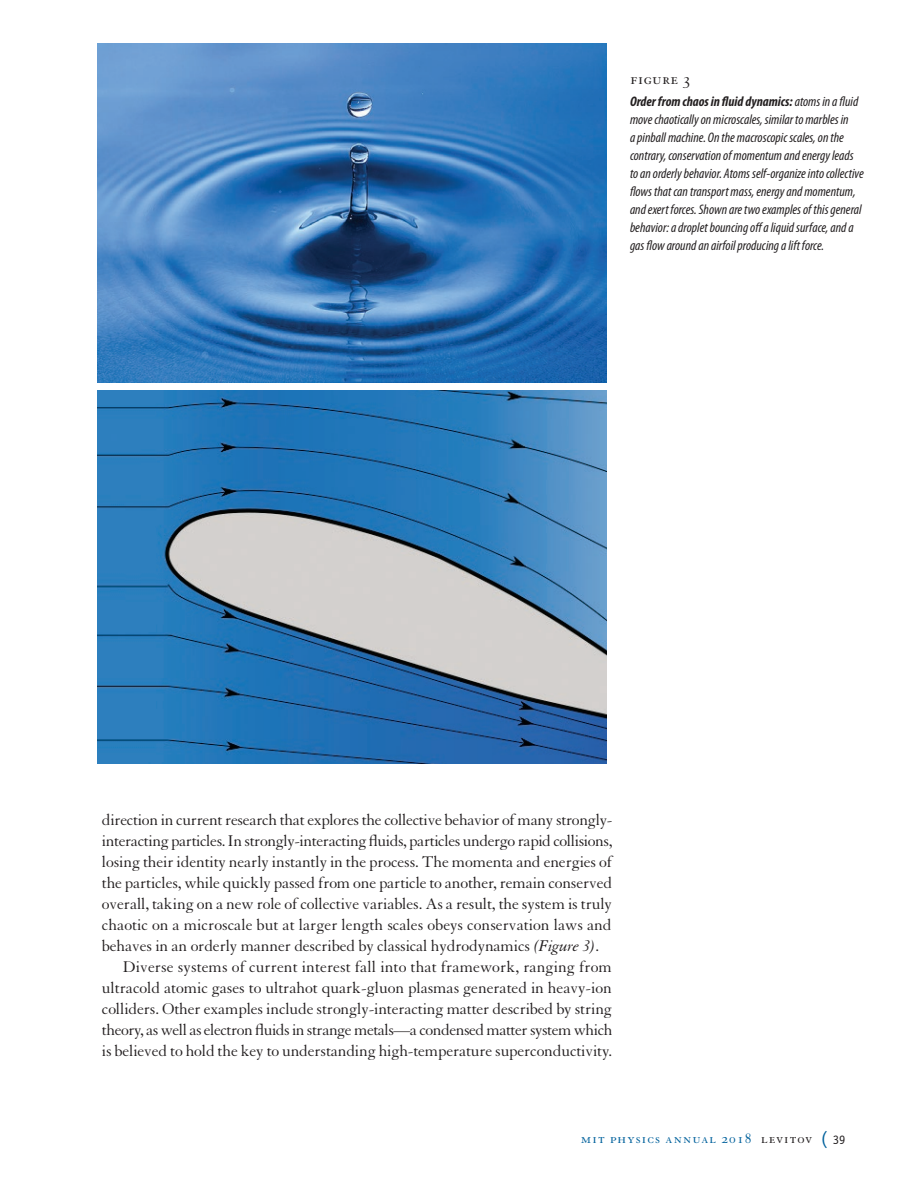
<style>
.page{position:relative;width:918px;height:1188px;background:#fff}
.page>*{position:absolute;margin:0;border:0;box-sizing:border-box;transform-origin:0 0}
.Feature_A_Figure_Tit{font:17.25px "Granjon SC";letter-spacing:.03em;color:#231f20}
.Feature_A_Body_11_25{font:16.8px/21px "Granjon";letter-spacing:-.01em;color:#231f20;text-align:justify}
.t1{font:15px "Granjon SC";letter-spacing:.075em;color:#00619c}
.Feature_A_Figure_Tex{font:italic condensed 13.8px/18px "Myriad Pro";color:#231f20}
.s1{font-weight:700}
.s2{font-style:italic}
.s3{color:#231f20}
.s4{font-family:"Officina San ITC Book SC";font-size:18px}
.s5{font-family:"Officina San ITC Book SC";font-size:12.75px;color:#231f20}
</style>
<div class="page">
<img style="left:98px;top:43px;width:508px;height:340px">
<img style="left:98px;top:390px;width:508px;height:373px">
<p class="Feature_A_Figure_Tit" style="left:630px;top:69px;width:62px">figure 3</p>
<p class="Feature_A_Figure_Tex" style="left:630px;top:93px;width:235px"><span class="s1">Order from chaos in fluid dynamics:</span> atoms in a fluid move chaotically on microscales, similar to marbles in<br>a pinball machine. On the macroscopic scales, on the contrary, conservation of momentum and energy leads to an orderly behavior. Atoms self-organize into collective flows that can transport mass, energy and momentum, and exert forces. Shown are two examples of this general behavior: a droplet bouncing off a liquid surface, and a gas flow around an airfoil producing a lift force.</p>
<p class="Feature_A_Body_11_25" style="left:102px;top:810px;width:512px">direction in current research that explores the collective behavior of many strongly&shy;interacting particles. In strongly-interacting fluids, particles undergo rapid collisions, losing their identity nearly instantly in the process. The momenta and energies of the particles, while quickly passed from one particle to another, remain conserved overall, taking on a new role of collective variables. As a result, the system is truly chaotic on a microscale but at larger length scales obeys conservation laws and behaves in an orderly manner described by classical hydrodynamics <span class="s2">(Figure 3)</span>.</p>
<p class="Feature_A_Body_11_25" style="left:102px;top:957px;width:512px;text-indent:21px">Diverse systems of current interest fall into that framework, ranging from ultracold atomic gases to ultrahot quark-gluon plasmas generated in heavy-ion colliders. Other examples include strongly-interacting matter described by string theory, as well as electron fluids in strange metals—a condensed matter system which is believed to hold the key to understanding high-temperature superconductivity.</p>
<p class="t1" style="left:581px;top:1130px;width:266px">mit physics annual 2018 <span class="s3">levitov</span> <span class="s4">(</span> <span class="s5">39</span></p>
</div>
